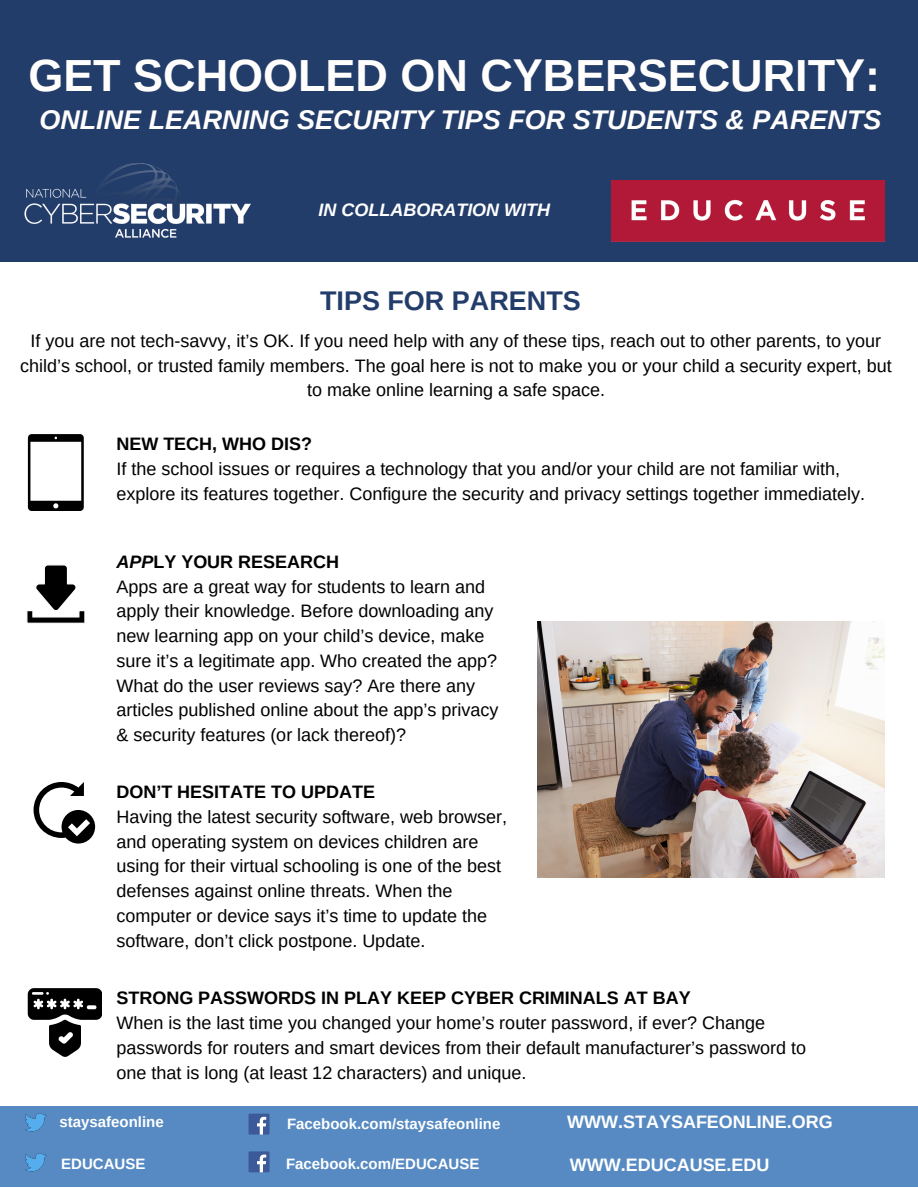
<style>
.page{position:relative;width:918px;height:1188px;background:#fff}
.page>*{position:absolute;margin:0;border:0;box-sizing:border-box;transform-origin:0 0}
.t1{font:700 45px "Arimo";color:#fffefd}
.t2{font:italic 700 27px "Arimo";color:#fffefd}
.t3{font:700 27px "Arimo";color:#233d6a}
.t4{font:18px/24.8px "Arimo";color:#000}
.t5{font:700 18px "Arimo";color:#000}
.t6{font:700 18px "Arimo";color:#fff}
.t7{font:italic 700 18px "Arimo";color:#fff}
.t8{font:700 15px "Arimo";color:#fff}
.s1{font-weight:700;font-style:italic}
.s2{font-weight:700}
</style>
<div class="page">
<div style="left:0;top:1106px;width:918px;height:81px;background:#578ac2"></div>
<div style="left:0;top:0;width:918px;height:262px;background:#233d6a"></div>
<svg style="left:28px;top:988px;width:74px;height:69px"></svg>
<svg style="left:28px;top:434px;width:56px;height:77px"></svg>
<svg style="left:34px;top:782px;width:61px;height:62px"></svg>
<svg style="left:27px;top:565px;width:58px;height:58px"></svg>
<img style="left:537px;top:621px;width:348px;height:256px">
<img style="left:24px;top:1113px;width:23px;height:19px">
<img style="left:24px;top:1153px;width:23px;height:19px">
<div style="left:249px;top:1114px;width:21px;height:21px;background:#3d5a98"></div>
<svg style="left:257px;top:1117px;width:9px;height:18px"></svg>
<div style="left:249px;top:1151px;width:21px;height:21px;background:#3d5a98"></div>
<svg style="left:257px;top:1155px;width:9px;height:17px"></svg>
<img style="left:24px;top:163px;width:227px;height:75px">
<img style="left:612px;top:180px;width:272px;height:61px">
<h1 class="t1" style="left:28px;top:50px;width:853px">GET SCHOOLED ON CYBERSECURITY:</h1>
<h2 class="t2" style="left:39px;top:104px;width:844px">ONLINE LEARNING SECURITY TIPS FOR STUDENTS &amp; PARENTS</h2>
<p class="t7" style="left:318px;top:200px;width:233px">IN COLLABORATION WITH</p>
<h2 class="t3" style="left:320px;top:286px;width:262px">TIPS FOR PARENTS</h2>
<p class="t4" style="left:20px;top:328px;width:873px;text-align:center">If you are not tech-savvy, it’s OK. If you need help with any of these tips, reach out to other parents, to your child’s school, or trusted family members. The goal here is not to make you or your child a security expert, but to make online learning a safe space.</p>
<p class="t5" style="left:116px;top:434px;width:197px">NEW TECH, WHO DIS?</p>
<p class="t4" style="left:116px;top:456px;width:750px">If the school issues or requires a technology that you and/or your child are not familiar with, explore its features together. Configure the security and privacy settings together immediately.</p>
<p class="t4" style="left:116px;top:549px;width:384px"><span class="s1">APP</span><span class="s2">LY YOUR RESEARCH<br></span>Apps are a great way for students to learn and apply their knowledge. Before downloading any new learning app on your child’s device, make sure it’s a legitimate app. Who created the app?<br>What do the user reviews say? Are there any articles published online about the app’s privacy &amp; security features (or lack thereof)?</p>
<p class="t5" style="left:116px;top:782px;width:260px">DON’T HESITATE TO UPDATE</p>
<p class="t4" style="left:116px;top:804px;width:392px">Having the latest security software, web browser, and operating system on devices children are using for their virtual schooling is one of the best defenses against online threats. When the computer or device says it’s time to update the software, don’t click postpone. Update.</p>
<p class="t5" style="left:116px;top:988px;width:576px">STRONG PASSWORDS IN PLAY KEEP CYBER CRIMINALS AT BAY</p>
<p class="t4" style="left:116px;top:1010px;width:691px">When is the last time you changed your home’s router password, if ever? Change passwords for routers and smart devices from their default manufacturer’s password to one that is long (at least 12 characters) and unique.</p>
<p class="t8" style="left:60px;top:1113px;width:106px">staysafeonline</p>
<p class="t8" style="left:61px;top:1156px;width:86px">EDUCAUSE</p>
<p class="t8" style="left:287px;top:1115px;width:215px">Facebook.com/staysafeonline</p>
<p class="t8" style="left:286px;top:1156px;width:195px">Facebook.com/EDUCAUSE</p>
<p class="t6" style="left:567px;top:1112px;width:267px">WWW.STAYSAFEONLINE.ORG</p>
<p class="t6" style="left:570px;top:1154px;width:201px">WWW.EDUCAUSE.EDU</p>
</div>
